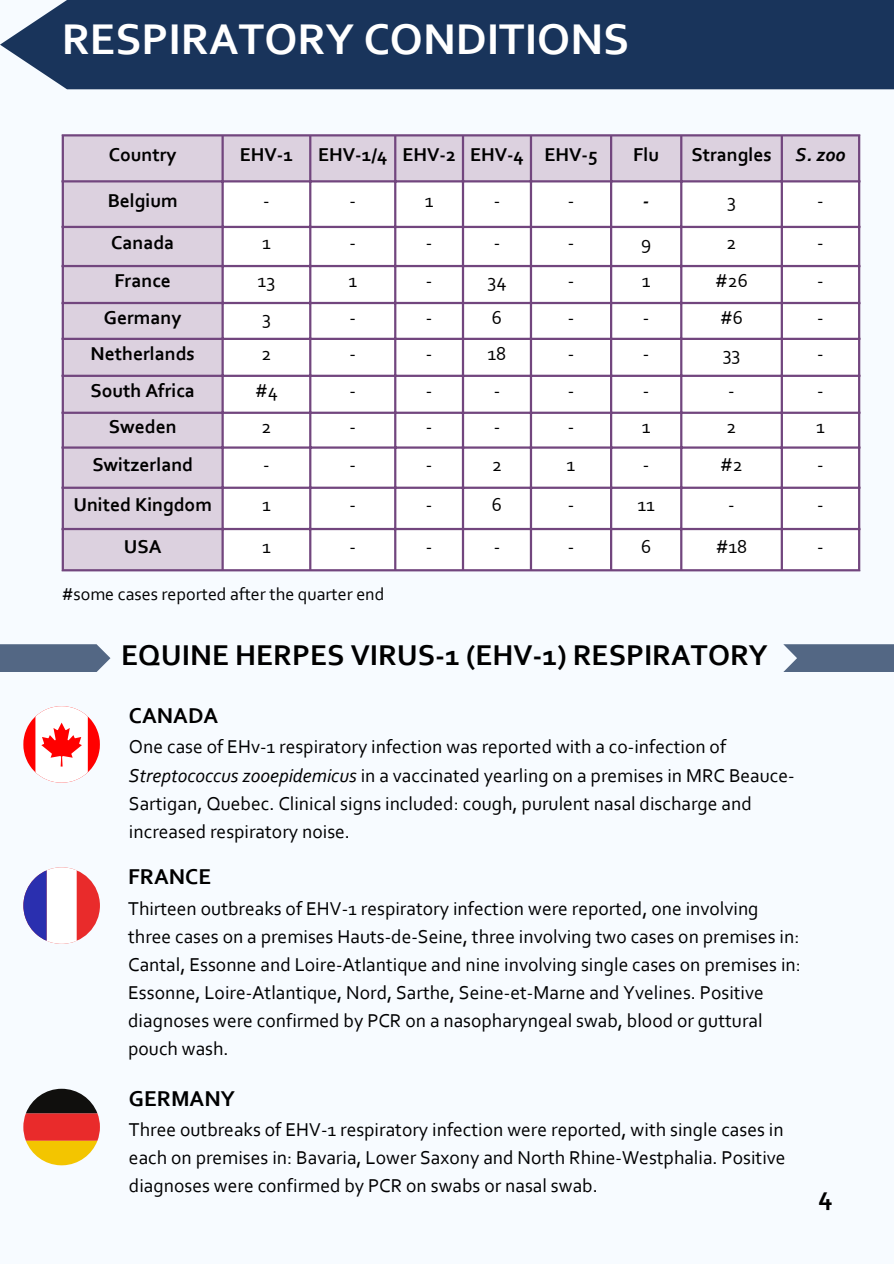
<style>
.page{position:relative;width:894px;height:1264px;background:#fff}
.page>*{position:absolute;margin:0;border:0;box-sizing:border-box;transform-origin:0 0}
.t1{font:700 45px "Corbel";color:#fff}
.t2{font:700 30px "Corbel";color:#000}
.t3{font:700 27px "Corbel";color:#000}
.t4{font:700 22.5px "Corbel";color:#000}
.t5{font:19.5px/28.2px "Corbel";color:#000}
.t6{font:700 19.5px "Corbel";color:#000}
.t7{font:italic 700 19.5px "Corbel";color:#000}
.t8{font:18px "Corbel";color:#000}
.s1{font-style:italic}
</style>
<div class="page">
<div style="left:0;top:0;width:893px;height:1263px;background:#f7fbff"></div>
<div style="left:64px;top:136px;width:793px;height:433px;background:#dcd1df"></div>
<svg style="left:224px;top:182px;width:633px;height:387px"></svg>
<hr style="left:62px;top:136px;width:2px;height:433px;background:#72467e">
<hr style="left:221px;top:136px;width:3px;height:433px;background:#72467e">
<hr style="left:309px;top:136px;width:2px;height:433px;background:#72467e">
<hr style="left:394px;top:136px;width:2px;height:433px;background:#72467e">
<hr style="left:461px;top:136px;width:3px;height:433px;background:#72467e">
<hr style="left:529px;top:136px;width:3px;height:433px;background:#72467e">
<hr style="left:609px;top:136px;width:3px;height:433px;background:#72467e">
<hr style="left:680px;top:136px;width:2px;height:433px;background:#72467e">
<hr style="left:780px;top:136px;width:2px;height:433px;background:#72467e">
<hr style="left:857px;top:136px;width:3px;height:433px;background:#72467e">
<hr style="left:62px;top:134px;width:798px;height:2px;background:#72467e">
<hr style="left:62px;top:180px;width:798px;height:2px;background:#72467e">
<hr style="left:62px;top:226px;width:798px;height:2px;background:#72467e">
<hr style="left:62px;top:265px;width:798px;height:2px;background:#72467e">
<hr style="left:62px;top:302px;width:798px;height:2px;background:#72467e">
<hr style="left:62px;top:338px;width:798px;height:2px;background:#72467e">
<hr style="left:62px;top:375px;width:798px;height:2px;background:#72467e">
<hr style="left:62px;top:411px;width:798px;height:3px;background:#72467e">
<hr style="left:62px;top:446px;width:798px;height:2px;background:#72467e">
<hr style="left:62px;top:486px;width:798px;height:3px;background:#72467e">
<hr style="left:62px;top:528px;width:798px;height:2px;background:#72467e">
<hr style="left:62px;top:569px;width:798px;height:2px;background:#72467e">
<div style="left:0;top:0;width:893px;height:89px;background:#19345b"></div>
<div style="left:783px;top:644px;width:110px;height:28px;background:#536784"></div>
<svg style="left:0;top:644px;width:110px;height:28px;background:#5d708c"></svg>
<svg style="left:23px;top:706px;width:77px;height:76px"></svg>
<div style="left:23px;top:867px;width:77px;height:76px;background:#e92b2b;border-radius:50%"></div>
<svg style="left:23px;top:867px;width:54px;height:76px"></svg>
<svg style="left:23px;top:1088px;width:77px;height:77px"></svg>
<div style="left:69px;top:0;width:824px;height:18px;background:#19345b"></div>
<h1 class="t1" style="left:62px;top:21px;width:568px">RESPIRATORY CONDITIONS</h1>
<p class="t6" style="left:109px;top:147px;width:69px">Country</p>
<p class="t6" style="left:240px;top:147px;width:55px">EHV-1</p>
<p class="t6" style="left:318px;top:147px;width:281px">EHV-1/4 EHV-2 EHV-4 EHV-5</p>
<p class="t6" style="left:633px;top:147px;width:27px">Flu</p>
<p class="t6" style="left:691px;top:147px;width:155px">Strangles <span class="s1">S. zoo</span></p>
<p class="t6" style="left:108px;top:193px;width:71px">Belgium</p>
<p class="t5" style="left:263px;top:188px;width:8px">-</p>
<p class="t5" style="left:349px;top:188px;width:8px">-</p>
<p class="t5" style="left:424px;top:188px;width:10px">1</p>
<p class="t5" style="left:493px;top:188px;width:8px">-</p>
<p class="t5" style="left:567px;top:188px;width:8px">-</p>
<p class="t7" style="left:642px;top:193px;width:8px">-</p>
<p class="t5" style="left:727px;top:188px;width:10px">3</p>
<p class="t5" style="left:817px;top:188px;width:8px">-</p>
<p class="t6" style="left:111px;top:235px;width:65px">Canada</p>
<p class="t5" style="left:262px;top:230px;width:10px">1</p>
<p class="t5" style="left:349px;top:230px;width:8px">-</p>
<p class="t5" style="left:426px;top:230px;width:8px">-</p>
<p class="t5" style="left:493px;top:230px;width:8px">-</p>
<p class="t5" style="left:567px;top:230px;width:8px">-</p>
<p class="t5" style="left:641px;top:230px;width:12px">9</p>
<p class="t5" style="left:726px;top:230px;width:11px">2</p>
<p class="t5" style="left:817px;top:230px;width:8px">-</p>
<p class="t6" style="left:114px;top:273px;width:58px">France</p>
<p class="t5" style="left:257px;top:268px;width:19px">13</p>
<p class="t5" style="left:348px;top:268px;width:10px">1</p>
<p class="t5" style="left:426px;top:268px;width:8px">-</p>
<p class="t5" style="left:487px;top:268px;width:20px">34</p>
<p class="t5" style="left:567px;top:268px;width:8px">-</p>
<p class="t5" style="left:641px;top:268px;width:10px">1</p>
<p class="t5" style="left:714px;top:268px;width:34px">#26</p>
<p class="t5" style="left:817px;top:268px;width:8px">-</p>
<p class="t6" style="left:104px;top:310px;width:79px">Germany</p>
<p class="t5" style="left:262px;top:305px;width:10px">3</p>
<p class="t5" style="left:349px;top:305px;width:8px">-</p>
<p class="t5" style="left:426px;top:305px;width:8px">-</p>
<p class="t5" style="left:491px;top:305px;width:12px">6</p>
<p class="t5" style="left:567px;top:305px;width:8px">-</p>
<p class="t5" style="left:642px;top:305px;width:8px">-</p>
<p class="t5" style="left:719px;top:305px;width:24px">#6</p>
<p class="t5" style="left:817px;top:305px;width:8px">-</p>
<p class="t6" style="left:91px;top:346px;width:106px">Netherlands</p>
<p class="t5" style="left:261px;top:341px;width:11px">2</p>
<p class="t5" style="left:349px;top:341px;width:8px">-</p>
<p class="t5" style="left:426px;top:341px;width:8px">-</p>
<p class="t5" style="left:487px;top:341px;width:20px">18</p>
<p class="t5" style="left:567px;top:341px;width:8px">-</p>
<p class="t5" style="left:642px;top:341px;width:8px">-</p>
<p class="t5" style="left:722px;top:341px;width:19px">33</p>
<p class="t5" style="left:817px;top:341px;width:8px">-</p>
<p class="t6" style="left:90px;top:383px;width:106px">South Africa</p>
<p class="t5" style="left:255px;top:378px;width:24px">#4</p>
<p class="t5" style="left:349px;top:378px;width:8px">-</p>
<p class="t5" style="left:426px;top:378px;width:8px">-</p>
<p class="t5" style="left:493px;top:378px;width:8px">-</p>
<p class="t5" style="left:567px;top:378px;width:8px">-</p>
<p class="t5" style="left:642px;top:378px;width:8px">-</p>
<p class="t5" style="left:728px;top:378px;width:8px">-</p>
<p class="t5" style="left:817px;top:378px;width:8px">-</p>
<p class="t6" style="left:109px;top:418px;width:69px">Sweden</p>
<p class="t5" style="left:261px;top:414px;width:11px">2</p>
<p class="t5" style="left:349px;top:414px;width:8px">-</p>
<p class="t5" style="left:426px;top:414px;width:8px">-</p>
<p class="t5" style="left:493px;top:414px;width:8px">-</p>
<p class="t5" style="left:567px;top:414px;width:8px">-</p>
<p class="t5" style="left:641px;top:414px;width:10px">1</p>
<p class="t5" style="left:726px;top:414px;width:11px">2</p>
<p class="t5" style="left:815px;top:414px;width:10px">1</p>
<p class="t6" style="left:92px;top:456px;width:102px">Switzerland</p>
<p class="t5" style="left:263px;top:452px;width:8px">-</p>
<p class="t5" style="left:349px;top:452px;width:8px">-</p>
<p class="t5" style="left:426px;top:452px;width:8px">-</p>
<p class="t5" style="left:492px;top:452px;width:11px">2</p>
<p class="t5" style="left:566px;top:452px;width:10px">1</p>
<p class="t5" style="left:642px;top:452px;width:8px">-</p>
<p class="t5" style="left:720px;top:452px;width:24px">#2</p>
<p class="t5" style="left:817px;top:452px;width:8px">-</p>
<p class="t6" style="left:73px;top:497px;width:140px">United Kingdom</p>
<p class="t5" style="left:262px;top:492px;width:10px">1</p>
<p class="t5" style="left:349px;top:492px;width:8px">-</p>
<p class="t5" style="left:426px;top:492px;width:8px">-</p>
<p class="t5" style="left:491px;top:492px;width:12px">6</p>
<p class="t5" style="left:567px;top:492px;width:8px">-</p>
<p class="t5" style="left:637px;top:492px;width:19px">11</p>
<p class="t5" style="left:728px;top:492px;width:8px">-</p>
<p class="t5" style="left:817px;top:492px;width:8px">-</p>
<p class="t6" style="left:124px;top:538px;width:39px">USA</p>
<p class="t5" style="left:262px;top:534px;width:10px">1</p>
<p class="t5" style="left:349px;top:534px;width:8px">-</p>
<p class="t5" style="left:426px;top:534px;width:8px">-</p>
<p class="t5" style="left:493px;top:534px;width:8px">-</p>
<p class="t5" style="left:567px;top:534px;width:8px">-</p>
<p class="t5" style="left:641px;top:534px;width:12px">6</p>
<p class="t5" style="left:715px;top:534px;width:33px">#18</p>
<p class="t5" style="left:817px;top:534px;width:8px">-</p>
<p class="t8" style="left:62px;top:586px;width:324px">#some cases reported after the quarter end</p>
<h2 class="t2" style="left:121px;top:642px;width:648px">EQUINE HERPES VIRUS-1 (EHV-1) RESPIRATORY</h2>
<p class="t4" style="left:129px;top:706px;width:91px">CANADA</p>
<p class="t5" style="left:129px;top:734px;width:667px">One case of EHv-1 respiratory infection was reported with a co-infection of <span class="s1">Streptococcus zooepidemicus</span> in a vaccinated yearling on a premises in MRC Beauce-Sartigan, Quebec. Clinical signs included: cough, purulent nasal discharge and increased respiratory noise.</p>
<p class="t4" style="left:128px;top:867px;width:84px">FRANCE</p>
<p class="t5" style="left:128px;top:895px;width:674px">Thirteen outbreaks of EHV-1 respiratory infection were reported, one involving three cases on a premises Hauts-de-Seine, three involving two cases on premises in:<br>Cantal, Essonne and Loire-Atlantique and nine involving single cases on premises in:<br>Essonne, Loire-Atlantique, Nord, Sarthe, Seine-et-Marne and Yvelines. Positive diagnoses were confirmed by PCR on a nasopharyngeal swab, blood or guttural pouch wash.</p>
<p class="t4" style="left:129px;top:1088px;width:107px">GERMANY</p>
<p class="t5" style="left:129px;top:1117px;width:658px;text-align:justify">Three outbreaks of EHV-1 respiratory infection were reported, with single cases in each on premises in: Bavaria, Lower Saxony and North Rhine-Westphalia. Positive diagnoses were confirmed by PCR on swabs or nasal swab.</p>
<h3 class="t3" style="left:818px;top:1184px;width:16px">4</h3>
</div>
